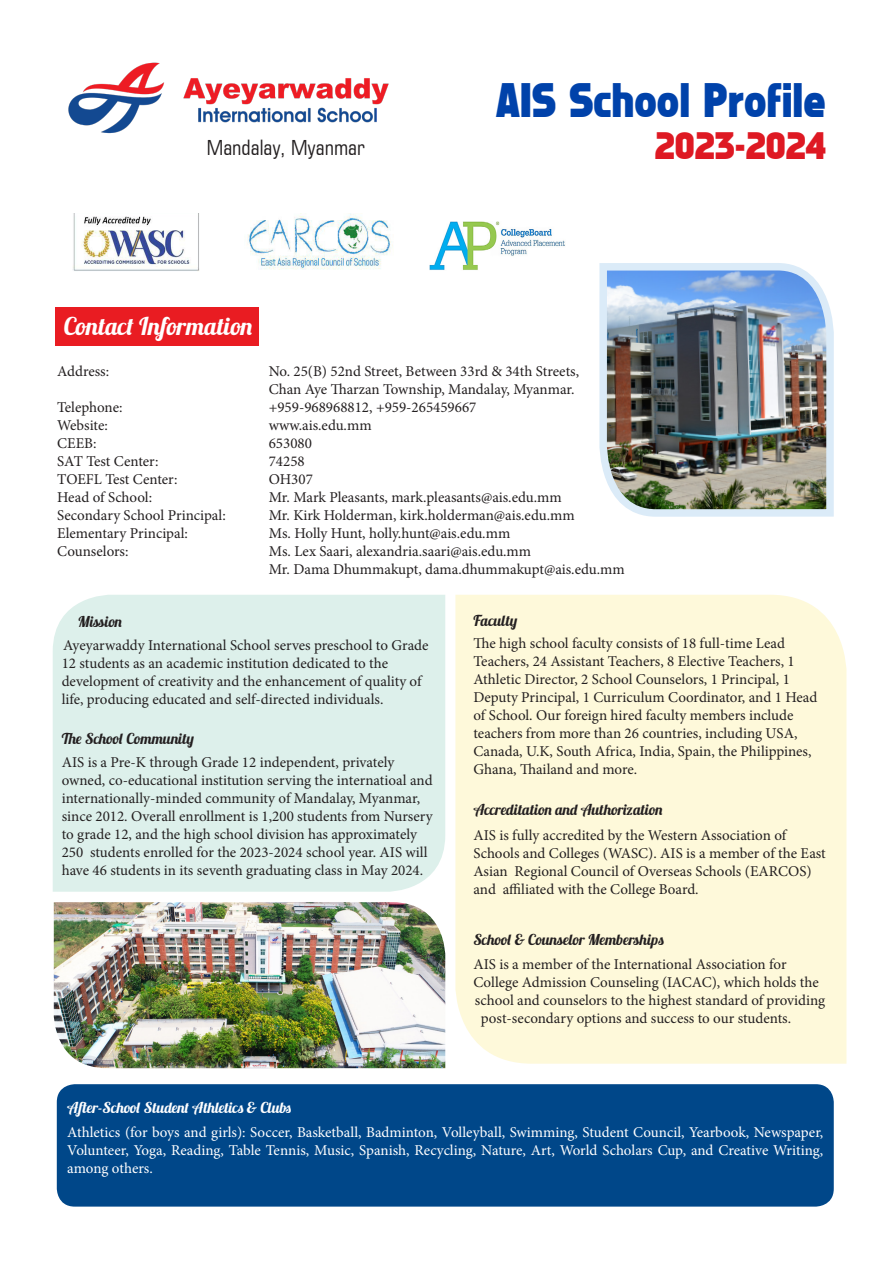
<style>
.page{position:relative;width:893px;height:1263px;background:#fff}
.page>*{position:absolute;margin:0;border:0;box-sizing:border-box;transform-origin:0 0}
.t1{font:44.25px "Faktos";color:#0042aa}
.t2{font:34.95px "Faktos";color:#de1923}
.t3{font:24.45px "Lobster 1.3";color:#fff}
.t4{font:condensed 20.85px "Square 721 BT";color:#231f20}
.t5{font:15px/18px "Minion Pro";color:#231f20}
.t6{font:15px/18px "Minion Pro";letter-spacing:-.005em;color:#fff;text-align:justify}
.t7{font:15px "Lobster 1.3";color:#231f20}
.t8{font:15px "Lobster 1.3";color:#fff}
</style>
<div class="page">
<img style="left:68px;top:62px;width:321px;height:72px">
<div style="left:53px;top:595px;width:392px;height:297px;background:#ddf0eb"></div>
<div style="left:455px;top:595px;width:391px;height:469px;background:#fef9da"></div>
<div style="left:57px;top:1084px;width:777px;height:122px;background:#004789;border-radius:18px"></div>
<img style="left:599px;top:263px;width:235px;height:254px">
<div style="left:56px;top:308px;width:203px;height:38px;background:#e91c22"></div>
<img style="left:54px;top:902px;width:391px;height:166px">
<img style="left:430px;top:222px;width:135px;height:48px">
<img style="left:73px;top:213px;width:126px;height:58px">
<img style="left:247px;top:213px;width:146px;height:57px">
<p class="t4" style="left:207px;top:135px;width:159px">Mandalay, Myanmar</p>
<p class="t3" style="left:64px;top:310px;width:190px">Contact Information</p>
<p class="t1" style="left:497px;top:75px;width:331px">AIS School Profile</p>
<p class="t2" style="left:655px;top:126px;width:173px">2023-2024</p>
<p class="t5" style="left:57px;top:362px;width:53px">Address:</p>
<p class="t5" style="left:269px;top:362px;width:312px">No. 25(B) 52nd Street, Between 33rd &amp; 34th Streets,</p>
<p class="t5" style="left:269px;top:380px;width:307px">Chan Aye Tharzan Township, Mandalay, Myanmar.</p>
<p class="t5" style="left:57px;top:398px;width:67px">Telephone:</p>
<p class="t5" style="left:269px;top:398px;width:209px">+959-968968812, +959-265459667</p>
<p class="t5" style="left:57px;top:416px;width:52px">Website:</p>
<p class="t5" style="left:269px;top:416px;width:104px">www.ais.edu.mm</p>
<p class="t5" style="left:57px;top:434px;width:41px">CEEB:</p>
<p class="t5" style="left:269px;top:434px;width:45px">653080</p>
<p class="t5" style="left:57px;top:452px;width:103px">SAT Test Center:</p>
<p class="t5" style="left:269px;top:452px;width:37px">74258</p>
<p class="t5" style="left:57px;top:470px;width:122px">TOEFL Test Center:</p>
<p class="t5" style="left:269px;top:470px;width:46px">OH307</p>
<p class="t5" style="left:57px;top:488px;width:96px">Head of School:</p>
<p class="t5" style="left:269px;top:488px;width:295px">Mr. Mark Pleasants, mark.pleasants@ais.edu.mm</p>
<p class="t5" style="left:57px;top:506px;width:170px">Secondary School Principal:</p>
<p class="t5" style="left:269px;top:506px;width:307px">Mr. Kirk Holderman, kirk.holderman@ais.edu.mm</p>
<p class="t5" style="left:57px;top:524px;width:132px">Elementary Principal:</p>
<p class="t5" style="left:269px;top:524px;width:243px">Ms. Holly Hunt, holly.hunt@ais.edu.mm</p>
<p class="t5" style="left:57px;top:542px;width:73px">Counselors:</p>
<p class="t5" style="left:269px;top:542px;width:264px">Ms. Lex Saari, alexandria.saari@ais.edu.mm</p>
<p class="t5" style="left:269px;top:560px;width:357px">Mr. Dama Dhummakupt, dama.dhummakupt@ais.edu.mm</p>
<p class="t7" style="left:78px;top:612px;width:46px">Mission</p>
<p class="t5" style="left:62px;top:636px;width:368px">Ayeyarwaddy International School serves preschool to Grade 12 students as an academic institution dedicated to the development of creativity and the enhancement of quality of life, producing educated and self-directed individuals.</p>
<p class="t7" style="left:62px;top:729px;width:134px">The School Community</p>
<p class="t5" style="left:62px;top:753px;width:373px">AIS is a Pre-K through Grade 12 independent, privately owned, co-educational institution serving the internatioal and internationally-minded community of Mandalay, Myanmar, since 2012. Overall enrollment is 1,200 students from Nursery to grade 12, and the high school division has approximately 250 students enrolled for the 2023-2024 school year. AIS will have 46 students in its seventh graduating class in May 2024.</p>
<p class="t7" style="left:473px;top:611px;width:46px">Faculty</p>
<p class="t5" style="left:473px;top:635px;width:345px">The high school faculty consists of 18 full-time Lead Teachers, 24 Assistant Teachers, 8 Elective Teachers, 1<br>Athletic Director, 2 School Counselors, 1 Principal, 1<br>Deputy Principal, 1 Curriculum Coordinator, and 1 Head of School. Our foreign hired faculty members include teachers from more than 26 countries, including USA, Canada, U.K, South Africa, India, Spain, the Philippines, Ghana, Thailand and more.</p>
<p class="t7" style="left:473px;top:800px;width:191px">Accreditation and Authorization</p>
<p class="t5" style="left:473px;top:827px;width:354px">AIS is fully accredited by the Western Association of Schools and Colleges (WASC). AIS is a member of the East Asian Regional Council of Overseas Schools (EARCOS) and affiliated with the College Board.</p>
<p class="t7" style="left:473px;top:930px;width:192px">School &amp; Counselor Memberships</p>
<p class="t5" style="left:473px;top:956px;width:315px">AIS is a member of the International Association for</p>
<p class="t5" style="left:473px;top:974px;width:347px">College Admission Counseling (IACAC), which holds the</p>
<p class="t5" style="left:475px;top:992px;width:352px">school and counselors to the highest standard of providing</p>
<p class="t5" style="left:481px;top:1010px;width:312px">post-secondary options and success to our students.</p>
<p class="t8" style="left:67px;top:1098px;width:226px">After-School Student Athletics &amp; Clubs</p>
<p class="t6" style="left:67px;top:1124px;width:757px">Athletics (for boys and girls): Soccer, Basketball, Badminton, Volleyball, Swimming, Student Council, Yearbook, Newspaper, Volunteer, Yoga, Reading, Table Tennis, Music, Spanish, Recycling, Nature, Art, World Scholars Cup, and Creative Writing, among others.</p>
</div>
